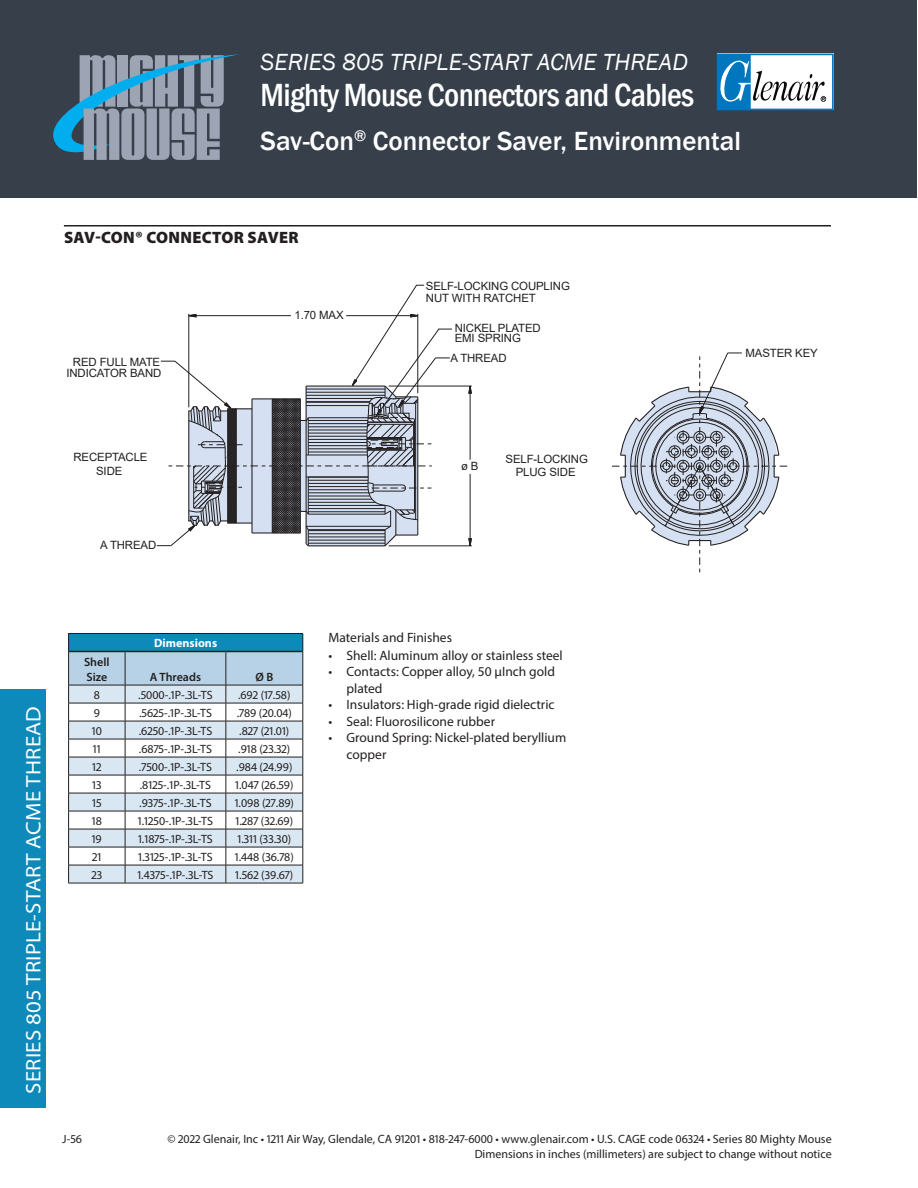
<style>
.page{position:relative;width:918px;height:1188px;background:#fff}
.page>*{position:absolute;margin:0;border:0;box-sizing:border-box;transform-origin:0 0}
.t1{font:500 condensed 33px "Franklin Gothic";letter-spacing:-.02em;color:#fff}
.t2{font:500 27px "Franklin Gothic";color:#fff}
.t3{font:italic 24px "Franklin Gothic";color:#fff}
.t4{font:semi-expanded 21px "Myriad Pro";letter-spacing:.01em;color:#fff}
.t5{font:900 16.5px "Myriad Pro";letter-spacing:.02em;color:#231f20}
.t6{font:13.5px/16.5px "Myriad Pro";color:#231f20}
.t7{font:12px/15px "Myriad Pro";color:#231f20;text-align:right}
.t8{font:600 12px/15px "Myriad Pro";color:#231f20}
.t9{font:700 12px "Myriad Pro";color:#fff}
.t10{font:11.4px/10.1px "Arial";letter-spacing:-.01em;color:#231f20;text-align:center}
</style>
<div class="page">
<div style="left:0;top:0;width:917px;height:198px;background:#363f4a"></div>
<svg style="left:717px;top:54px;width:117px;height:56px;background:#a1c4d9"></svg>
<div style="left:0;top:690px;width:46px;height:418px;background:#0e8aba"></div>
<svg style="left:53px;top:54px;width:187px;height:106px"></svg>
<hr style="left:68px;top:883px;width:57px;height:1px;background:#231f20">
<hr style="left:125px;top:883px;width:101px;height:1px;background:#231f20">
<hr style="left:226px;top:883px;width:77px;height:1px;background:#231f20">
<hr style="left:68px;top:633px;width:57px;height:1px;background:#231f20">
<svg style="left:68px;top:634px;width:236px;height:249px"></svg>
<hr style="left:125px;top:633px;width:101px;height:1px;background:#231f20">
<hr style="left:226px;top:633px;width:77px;height:1px;background:#231f20">
<hr style="left:69px;top:651px;width:56px;height:1px;background:#231f20">
<hr style="left:125px;top:651px;width:101px;height:1px;background:#231f20">
<hr style="left:226px;top:651px;width:77px;height:1px;background:#231f20">
<hr style="left:389px;top:386px;width:83px;height:1px;background:#231f20">
<hr style="left:389px;top:546px;width:83px;height:1px;background:#231f20">
<svg style="left:469px;top:385px;width:2px;height:75px"></svg>
<svg style="left:469px;top:474px;width:2px;height:73px"></svg>
<svg style="left:157px;top:285px;width:295px;height:262px"></svg>
<svg style="left:612px;top:352px;width:175px;height:220px"></svg>
<hr style="left:64px;top:225px;width:767px;height:1px;background:#231f20">
<h3 class="t3" style="left:261px;top:47px;width:429px">SERIES 805 TRIPLE-START ACME THREAD</h3>
<h1 class="t1" style="left:261px;top:74px;width:435px">Mighty Mouse Connectors and Cables</h1>
<h2 class="t2" style="left:261px;top:124px;width:482px">Sav-Con<sup>®</sup> Connector Saver, Environmental</h2>
<h3 class="t5" style="left:64px;top:226px;width:236px">SAV-CON® CONNECTOR SAVER</h3>
<p class="t10" style="left:66px;top:357px;width:97px;line-height:10.9px">RED FULL MATE<br>INDICATOR BAND</p>
<p class="t10" style="left:73px;top:449px;width:76px;line-height:14.4px">RECEPTACLE<br>SIDE</p>
<p class="t10" style="left:100px;top:540px;width:58px">A THREAD</p>
<p class="t10" style="left:294px;top:310px;width:51px">1.70 MAX</p>
<p class="t10" style="left:426px;top:280px;width:146px;line-height:11.4px;text-align:left">SELF-LOCKING COUPLING<br>NUT WITH RATCHET</p>
<p class="t10" style="left:455px;top:323px;width:88px;text-align:left">NICKEL PLATED<br>EMI SPRING</p>
<p class="t10" style="left:451px;top:353px;width:58px">A THREAD</p>
<p class="t10" style="left:461px;top:461px;width:19px">ø B</p>
<p class="t10" style="left:506px;top:452px;width:84px;line-height:13px">SELF-LOCKING<br>PLUG SIDE</p>
<p class="t10" style="left:745px;top:347px;width:74px">MASTER KEY</p>
<h3 class="t4" style="left:20px;top:1094px;width:389px;rotate:-90deg">SERIES 805 TRIPLE-START ACME THREAD</h3>
<p class="t8" style="left:84px;top:654px;width:27px">Shell<br>Size</p>
<p class="t9" style="left:154px;top:635px;width:65px">Dimensions</p>
<p class="t8" style="left:150px;top:669px;width:53px">A Threads</p>
<p class="t8" style="left:255px;top:669px;width:19px">Ø B</p>
<p class="t7" style="left:94px;top:687px;width:8px">8</p>
<p class="t7" style="left:138px;top:687px;width:76px">.5000-.1P-.3L-TS</p>
<p class="t7" style="left:238px;top:687px;width:54px">.692 (17.58)</p>
<p class="t7" style="left:94px;top:705px;width:8px">9</p>
<p class="t7" style="left:139px;top:705px;width:74px">.5625-.1P-.3L-TS</p>
<p class="t7" style="left:237px;top:705px;width:57px">.789 (20.04)</p>
<p class="t7" style="left:92px;top:723px;width:12px">10</p>
<p class="t7" style="left:139px;top:723px;width:75px">.6250-.1P-.3L-TS</p>
<p class="t7" style="left:239px;top:723px;width:52px">.827 (21.01)</p>
<p class="t7" style="left:93px;top:741px;width:9px">11</p>
<p class="t7" style="left:139px;top:741px;width:75px">.6875-.1P-.3L-TS</p>
<p class="t7" style="left:238px;top:741px;width:54px">.918 (23.32)</p>
<p class="t7" style="left:92px;top:759px;width:11px">12</p>
<p class="t7" style="left:139px;top:759px;width:75px">.7500-.1P-.3L-TS</p>
<p class="t7" style="left:236px;top:759px;width:58px">.984 (24.99)</p>
<p class="t7" style="left:92px;top:777px;width:11px">13</p>
<p class="t7" style="left:140px;top:777px;width:73px">.8125-.1P-.3L-TS</p>
<p class="t7" style="left:235px;top:777px;width:60px">1.047 (26.59)</p>
<p class="t7" style="left:92px;top:795px;width:11px">15</p>
<p class="t7" style="left:139px;top:795px;width:74px">.9375-.1P-.3L-TS</p>
<p class="t7" style="left:235px;top:795px;width:61px">1.098 (27.89)</p>
<p class="t7" style="left:92px;top:813px;width:12px">18</p>
<p class="t7" style="left:138px;top:813px;width:77px">1.1250-.1P-.3L-TS</p>
<p class="t7" style="left:236px;top:813px;width:59px">1.287 (32.69)</p>
<p class="t7" style="left:92px;top:831px;width:11px">19</p>
<p class="t7" style="left:138px;top:831px;width:76px">1.1875-.1P-.3L-TS</p>
<p class="t7" style="left:237px;top:831px;width:55px">1.311 (33.30)</p>
<p class="t7" style="left:92px;top:849px;width:11px">21</p>
<p class="t7" style="left:138px;top:849px;width:76px">1.3125-.1P-.3L-TS</p>
<p class="t7" style="left:235px;top:849px;width:61px">1.448 (36.78)</p>
<p class="t7" style="left:91px;top:867px;width:12px">23</p>
<p class="t7" style="left:137px;top:867px;width:78px">1.4375-.1P-.3L-TS</p>
<p class="t7" style="left:235px;top:867px;width:60px">1.562 (39.67)</p>
<p class="t6" style="left:328px;top:629px;width:125px">Materials and Finishes</p>
<p class="t6" style="left:328px;top:647px;width:236px">• Shell: Aluminum alloy or stainless steel</p>
<p class="t6" style="left:346px;top:663px;width:210px;text-indent:-18px">• Contacts: Copper alloy, 50 µInch gold plated</p>
<p class="t6" style="left:328px;top:696px;width:228px">• Insulators: High-grade rigid dielectric</p>
<p class="t6" style="left:328px;top:713px;width:168px">• Seal: Fluorosilicone rubber</p>
<p class="t6" style="left:346px;top:729px;width:221px;text-indent:-18px">• Ground Spring: Nickel-plated beryllium copper</p>
<p class="t7" style="left:62px;top:1131px;width:21px">J-56</p>
<p class="t7" style="left:168px;top:1131px;width:666px">© 2022 Glenair, Inc • 1211 Air Way, Glendale, CA 91201 • 818-247-6000 • www.glenair.com • U.S. CAGE code 06324 • Series 80 Mighty Mouse<br>Dimensions in inches (millimeters) are subject to change without notice</p>
</div>
